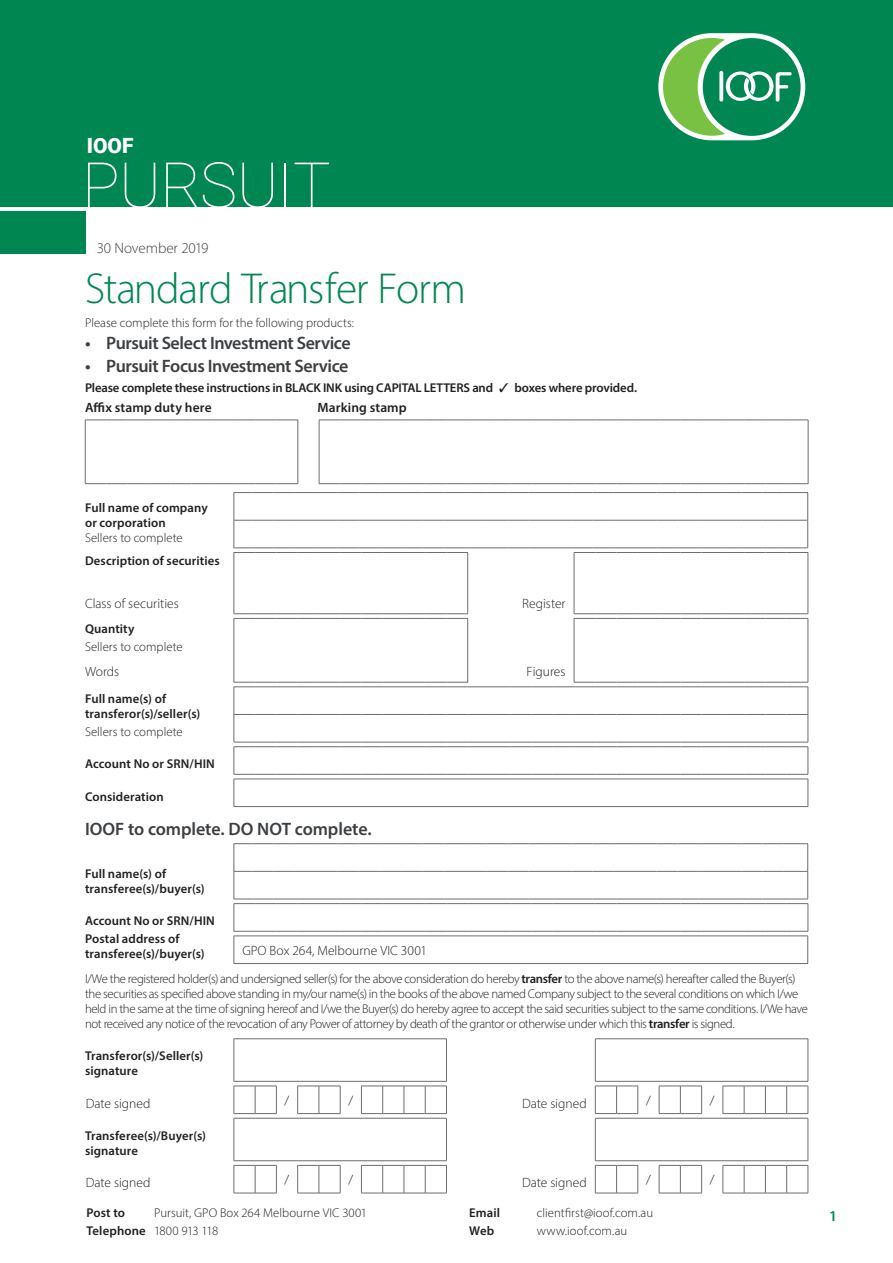
<style>
.page{position:relative;width:893px;height:1263px;background:#fff}
.page>*{position:absolute;margin:0;border:0;box-sizing:border-box;transform-origin:0 0}
.t1{font:100 63px "Roboto";letter-spacing:-.015em;color:#fff}
._00_Main_Header{font:300 43.5px "Myriad Pro";letter-spacing:-.03em;color:#008751}
.t2{font:900 21px "Roboto";color:#fff}
._02_Subhead_2{font:600 18px "Myriad Pro";letter-spacing:-.025em;color:#3c3f42}
._02_Subhead_2-2{font:600 18px "Myriad Pro";letter-spacing:-.005em;color:#3c3f42}
._05_Date{font:300 15px "Myriad Pro";letter-spacing:-.01em;color:#3c3f42}
._04_Subhead_4{font:600 15px "Myriad Pro";color:#008751}
._07B_Form_box_title{font:300 13.5px "Myriad Pro";color:#231f20}
._07A_body_text_above{font:600 13.5px "Myriad Pro";letter-spacing:.005em;color:#231f20}
._07_Body_Text{font:300 13.5px "Myriad Pro";letter-spacing:.005em;color:#231f20}
._07A_Form_body_copy{font:300 12.75px/15px "Myriad Pro";letter-spacing:-.03em;color:#231f20}
._07A_Form_body_copy-2{font:600 12.75px/15px "Myriad Pro";letter-spacing:.005em;color:#231f20}
._07A_Form_body_copy-3{font:300 12.75px/18px "Myriad Pro";letter-spacing:.005em;color:#231f20}
._07_Body_Text-2{font:300 12.75px "Myriad Pro";color:#231f20}
._07A_Form_body_copy-4{font:300 12.75px "Myriad Pro";letter-spacing:-.055em;color:#231f20}
.s1{font-weight:300}
.s2{font-weight:600}
</style>
<div class="page">
<div style="left:0;top:211px;width:86px;height:42px;background:#008751"></div>
<div style="left:0;top:0;width:893px;height:207px;background:#008751"></div>
<div style="left:658px;top:33px;width:147px;height:107px;background:#fff;border-radius:54px"></div>
<div style="left:703px;top:38px;width:98px;height:98px;background:#008751;border-radius:50%"></div>
<svg style="left:663px;top:38px;width:129px;height:98px"></svg>
<svg style="left:297px;top:420px;width:511px;height:64px"></svg>
<hr style="left:298px;top:420px;width:1px;height:63px;background:#6c6d70">
<hr style="left:319px;top:420px;width:1px;height:63px;background:#6c6d70">
<svg style="left:86px;top:420px;width:212px;height:1px"></svg>
<svg style="left:319px;top:420px;width:489px;height:1px"></svg>
<hr style="left:808px;top:420px;width:1px;height:63px;background:#6c6d70">
<svg style="left:85px;top:483px;width:213px;height:1px"></svg>
<svg style="left:319px;top:483px;width:489px;height:1px"></svg>
<hr style="left:85px;top:420px;width:1px;height:63px;background:#6c6d70">
<hr style="left:808px;top:553px;width:1px;height:61px;background:#6c6d70">
<svg style="left:233px;top:619px;width:575px;height:63px"></svg>
<hr style="left:808px;top:619px;width:1px;height:63px;background:#6c6d70">
<svg style="left:233px;top:492px;width:575px;height:127px"></svg>
<hr style="left:234px;top:619px;width:1px;height:63px;background:#6c6d70">
<hr style="left:574px;top:619px;width:1px;height:63px;background:#6c6d70">
<hr style="left:467px;top:619px;width:1px;height:63px;background:#6c6d70">
<svg style="left:233px;top:682px;width:576px;height:124px"></svg>
<hr style="left:234px;top:806px;width:574px;height:1px;background:#6c6d70">
<svg style="left:233px;top:843px;width:576px;height:120px"></svg>
<hr style="left:234px;top:963px;width:574px;height:1px;background:#6c6d70">
<hr style="left:234px;top:1038px;width:213px;height:1px;background:#6c6d70">
<hr style="left:595px;top:1038px;width:213px;height:1px;background:#6c6d70">
<svg style="left:233px;top:1039px;width:576px;height:155px"></svg>
<h3 class="t2" style="left:87px;top:131px;width:48px">IOOF</h3>
<h1 class="t1" style="left:82px;top:141px;width:250px">PURSUIT</h1>
<p class="_05_Date" style="left:97px;top:239px;width:113px">30 November 2019</p>
<p class="_00_Main_Header" style="left:85px;top:262px;width:383px">Standard Transfer Form</p>
<p class="_07_Body_Text-2" style="left:85px;top:315px;width:271px">Please complete this form for the following products:</p>
<p class="_02_Subhead_2" style="left:85px;top:332px;width:267px">• Pursuit Select Investment Service</p>
<p class="_02_Subhead_2" style="left:85px;top:354px;width:265px">• Pursuit Focus Investment Service</p>
<p class="_07A_Form_body_copy-2" style="left:85px;top:380px;width:553px">Please complete these instructions in BLACK INK using CAPITAL LETTERS and ✓ boxes where provided.</p>
<p class="_07A_body_text_above" style="left:85px;top:399px;width:128px">Affix stamp duty here</p>
<p class="_07A_body_text_above" style="left:318px;top:399px;width:91px">Marking stamp</p>
<p class="_07A_Form_body_copy-2" style="left:85px;top:500px;width:124px">Full name of company or corporation<br><span class="s1">Sellers to complete</span></p>
<p class="_07A_Form_body_copy-2" style="left:85px;top:553px;width:136px">Description of securities</p>
<p class="_07B_Form_box_title" style="left:85px;top:595px;width:95px">Class of securities</p>
<p class="_07B_Form_box_title" style="left:522px;top:595px;width:45px">Register</p>
<p class="_07A_Form_body_copy-3" style="left:85px;top:620px;width:99px"><span class="s2">Quantity<br></span>Sellers to complete</p>
<p class="_07B_Form_box_title" style="left:85px;top:663px;width:36px">Words</p>
<p class="_07B_Form_box_title" style="left:527px;top:663px;width:40px">Figures</p>
<p class="_07A_Form_body_copy-2" style="left:85px;top:691px;width:117px">Full name(s) of transferor(s)/seller(s)</p>
<p class="_07A_Form_body_copy-3" style="left:85px;top:723px;width:99px">Sellers to complete</p>
<p class="_07A_Form_body_copy-2" style="left:85px;top:756px;width:131px">Account No or SRN/HIN</p>
<p class="_07A_Form_body_copy-2" style="left:85px;top:788px;width:80px">Consideration</p>
<p class="_02_Subhead_2-2" style="left:85px;top:817px;width:288px">IOOF to complete. DO NOT complete.</p>
<p class="_07A_Form_body_copy-2" style="left:85px;top:866px;width:121px">Full name(s) of transferee(s)/buyer(s)</p>
<p class="_07A_Form_body_copy-2" style="left:85px;top:913px;width:131px">Account No or SRN/HIN</p>
<p class="_07A_Form_body_copy-2" style="left:85px;top:930px;width:121px">Postal address of transferee(s)/buyer(s)</p>
<p class="_07_Body_Text" style="left:242px;top:942px;width:186px">GPO Box 264, Melbourne VIC 3001</p>
<p class="_07A_Form_body_copy" style="left:85px;top:971px;width:724px">I/We the registered holder(s) and undersigned seller(s) for the above consideration do hereby <span class="s2">transfer</span> to the above name(s) hereafter called the Buyer(s) the securities as specified above standing in my/our name(s) in the books of the above named Company subject to the several conditions on which I/we held in the same at the time of signing hereof and I/we the Buyer(s) do hereby agree to accept the said securities subject to the same conditions. I/We have not received any notice of the revocation of any Power of attorney by death of the grantor or otherwise under which this <span class="s2">transfer</span> is signed.</p>
<p class="_07A_Form_body_copy-2" style="left:85px;top:1048px;width:120px">Transferor(s)/Seller(s) signature</p>
<p class="_07B_Form_box_title" style="left:86px;top:1095px;width:66px">Date signed</p>
<p class="_07B_Form_box_title" style="left:285px;top:1092px;width:6px">/</p>
<p class="_07B_Form_box_title" style="left:348px;top:1092px;width:6px">/</p>
<p class="_07B_Form_box_title" style="left:522px;top:1095px;width:66px">Date signed</p>
<p class="_07B_Form_box_title" style="left:646px;top:1092px;width:6px">/</p>
<p class="_07B_Form_box_title" style="left:710px;top:1092px;width:6px">/</p>
<p class="_07A_Form_body_copy-2" style="left:85px;top:1128px;width:122px">Transferee(s)/Buyer(s) signature</p>
<p class="_07B_Form_box_title" style="left:86px;top:1174px;width:66px">Date signed</p>
<p class="_07B_Form_box_title" style="left:285px;top:1171px;width:6px">/</p>
<p class="_07B_Form_box_title" style="left:348px;top:1171px;width:6px">/</p>
<p class="_07B_Form_box_title" style="left:522px;top:1174px;width:66px">Date signed</p>
<p class="_07B_Form_box_title" style="left:646px;top:1171px;width:6px">/</p>
<p class="_07B_Form_box_title" style="left:710px;top:1171px;width:6px">/</p>
<p class="_07A_Form_body_copy-2" style="left:87px;top:1205px;width:40px">Post to</p>
<p class="_07A_Form_body_copy-3" style="left:154px;top:1204px;width:214px">Pursuit, GPO Box 264 Melbourne VIC 3001</p>
<p class="_07A_Form_body_copy-4" style="left:87px;top:1223px;width:133px"><span class="s2">Telephone</span> 1800 913 118</p>
<p class="_07A_Form_body_copy-2" style="left:469px;top:1205px;width:32px">Email</p>
<p class="_07A_Form_body_copy-3" style="left:537px;top:1204px;width:118px">clientfirst@ioof.com.au</p>
<p class="_07A_Form_body_copy-2" style="left:469px;top:1223px;width:27px">Web</p>
<p class="_07A_Form_body_copy-3" style="left:537px;top:1222px;width:92px">www.ioof.com.au</p>
<p class="_04_Subhead_4" style="left:829px;top:1206px;width:10px">1</p>
</div>
